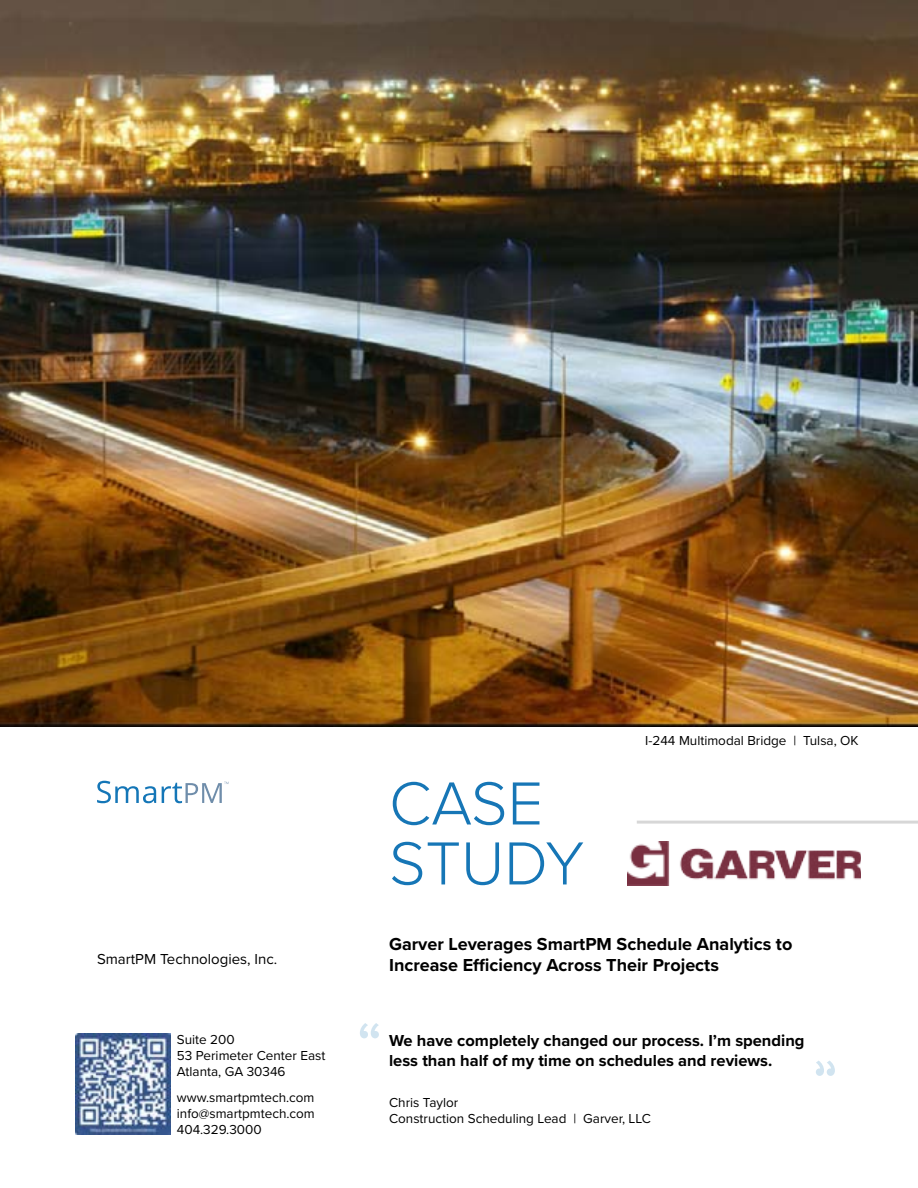
<style>
.page{position:relative;width:918px;height:1188px;background:#fff}
.page>*{position:absolute;margin:0;border:0;box-sizing:border-box;transform-origin:0 0}
.t1{font:300 63px/60px "Proxima Nova";color:#1676b6}
.t2{font:500 63px "Proxima Nova";color:#1676b6}
.t3{font:700 18px/21.6px "Proxima Nova";color:#000}
.t4{font:700 16.5px/19.8px "Proxima Nova";color:#000}
.t5{font:15px "Proxima Nova";color:#000}
.t6{font:13.5px/16.2px "Proxima Nova";color:#000}
</style>
<div class="page">
<hr style="left:637px;top:821px;width:281px;height:3px;background:#333">
<img style="left:0;top:0;width:918px;height:727px">
<img style="left:628px;top:842px;width:233px;height:43px">
<img style="left:76px;top:1033px;width:94px;height:102px">
<svg style="left:97px;top:781px;width:59px;height:22px"></svg>
<svg style="left:162px;top:782px;width:67px;height:21px"></svg>
<p class="t5" style="left:97px;top:947px;width:182px">SmartPM Technologies, Inc.</p>
<p class="t6" style="left:177px;top:1031px;width:150px">Suite 200<br>53 Perimeter Center East<br>Atlanta, GA 30346</p>
<p class="t6" style="left:177px;top:1088px;width:139px;text-align:justify">www.smartpmtech.com info@smartpmtech.com 404.329.3000</p>
<h1 class="t1" style="left:389px;top:770px;width:197px">CASE<br>STUDY</h1>
<p class="t6" style="left:645px;top:732px;width:215px">I-244 Multimodal Bridge | Tulsa, OK</p>
<h2 class="t3" style="left:389px;top:932px;width:405px">Garver Leverages SmartPM Schedule Analytics to<br>Increase Efficiency Across Their Projects</h2>
<h1 class="t2" style="left:357px;top:998px;width:27px">“</h1>
<p class="t4" style="left:389px;top:1031px;width:417px">We have completely changed our process. I’m spending less than half of my time on schedules and reviews.</p>
<p class="t6" style="left:389px;top:1094px;width:263px">Chris Taylor<br>Construction Scheduling Lead | Garver, LLC</p>
</div>
